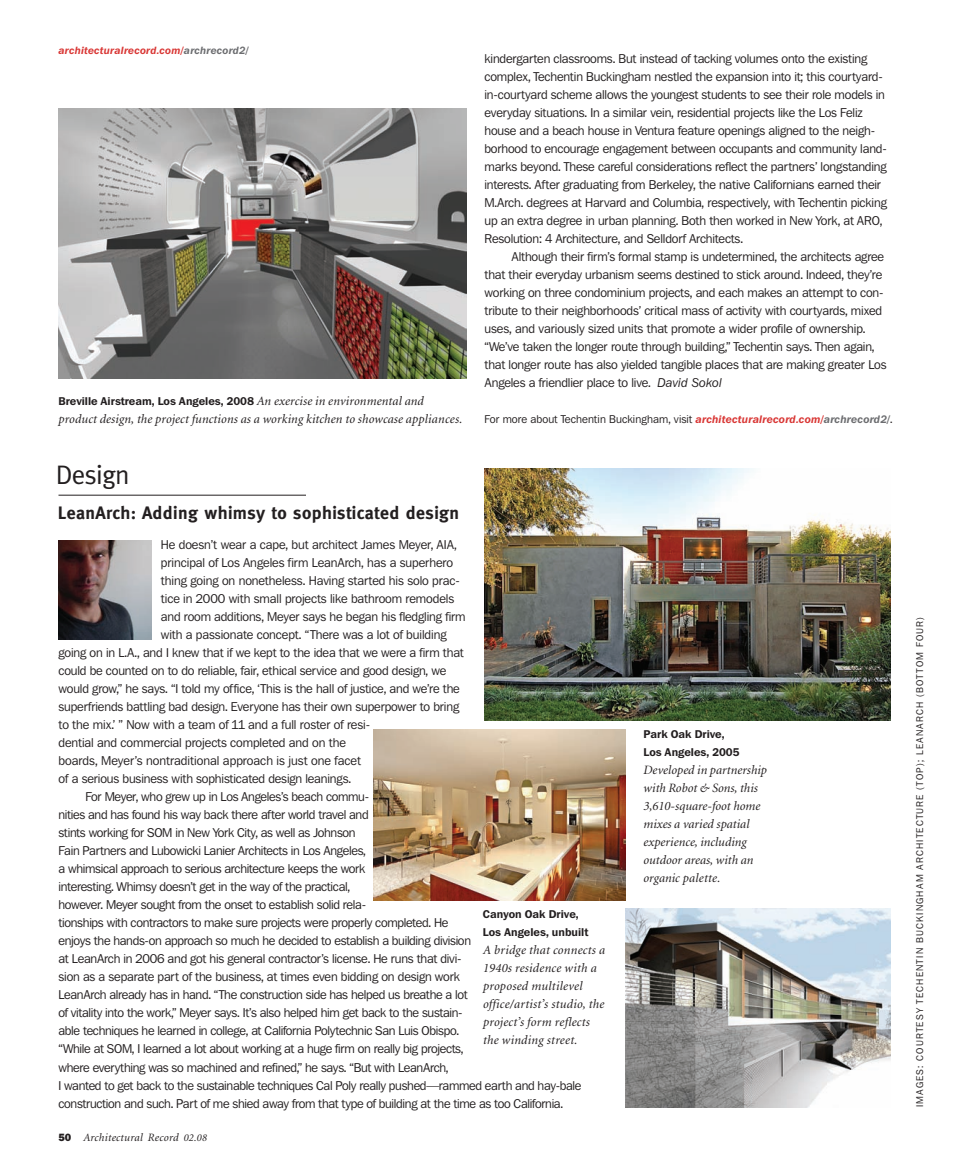
<style>
.page{position:relative;width:972px;height:1175px;background:#fff}
.page>*{position:absolute;margin:0;border:0;box-sizing:border-box;transform-origin:0 0}
.t1{font:27px "Meta";letter-spacing:-.025em;color:#231f20}
.t2{font:700 18px "Meta";letter-spacing:.02em;color:#231f20}
.t3{font:12.75px/18px "Franklin Gothic Kc";letter-spacing:-.01em;color:#231f20}
.t4{font:italic 12.75px/18px "Minion";letter-spacing:.01em;color:#231f20}
.t5{font:600 11.25px/18px "Franklin Gothic Kc";color:#231f20}
.t6{font:11.25px "Franklin Gothic Kc";letter-spacing:.005em;color:#231f20}
.t7{font:italic 11.25px "Minion";letter-spacing:.025em;color:#231f20}
.t8{font:italic 600 10.5px "Franklin Gothic Kb";letter-spacing:.01em;color:#d93735}
.t9{font:9.75px "Franklin Gothic Kc";letter-spacing:.12em;color:#231f20}
.s1{color:#6c6d70}
.s2{font-family:"Minion";font-weight:400;font-style:italic;font-size:12.75px}
.s3{font-family:"Franklin Gothic Kb";font-style:italic}
.s4{font-family:"Franklin Gothic Kb";font-weight:600;font-style:italic;font-size:10.8px;color:#d93735}
.s5{font-family:"Franklin Gothic Kb";font-weight:600;font-style:italic;font-size:10.8px;color:#6c6d70}
.s6{font-family:"Franklin Gothic IT Cby BT";font-weight:800;font-style:normal;font-size:10.5px}
.s7{font-size:10.5px}
</style>
<div class="page">
<img style="left:484px;top:468px;width:407px;height:252px">
<img style="left:373px;top:729px;width:253px;height:171px">
<img style="left:58px;top:540px;width:94px;height:99px">
<img style="left:58px;top:108px;width:408px;height:270px">
<img style="left:626px;top:908px;width:265px;height:199px">
<hr style="left:58px;top:495px;width:248px;height:1px;background:#231f20">
<p class="t8" style="left:58px;top:47px;width:192px">architecturalrecord.com/<span class="s1">archrecord2/</span></p>
<p class="t5" style="left:58px;top:393px;width:367px">Breville Airstream, Los Angeles, 2008 <span class="s2">An exercise in environmental and</span></p>
<p class="t4" style="left:59px;top:411px;width:405px">product design, the project functions as a working kitchen to showcase appliances.</p>
<h1 class="t1" style="left:56px;top:459px;width:75px">Design</h1>
<h2 class="t2" style="left:58px;top:502px;width:403px">LeanArch: Adding whimsy to sophisticated design</h2>
<p class="t3" style="left:484px;top:51px;width:404px">kindergarten classrooms. But instead of tacking volumes onto the existing complex, Techentin Buckingham nestled the expansion into it; this courtyard&shy;in-courtyard scheme allows the youngest students to see their role models in everyday situations. In a similar vein, residential projects like the Los Feliz house and a beach house in Ventura feature openings aligned to the neigh&shy;borhood to encourage engagement between occupants and community land&shy;marks beyond. These careful considerations reflect the partners’ longstanding interests. After graduating from Berkeley, the native Californians earned their M.Arch. degrees at Harvard and Columbia, respectively, with Techentin picking up an extra degree in urban planning. Both then worked in New York, at ARO, Resolution: 4 Architecture, and Selldorf Architects.</p>
<p class="t3" style="left:484px;top:249px;width:404px;text-indent:27px">Although their firm’s formal stamp is undetermined, the architects agree that their everyday urbanism seems destined to stick around. Indeed, they’re working on three condominium projects, and each makes an attempt to con&shy;tribute to their neighborhoods’ critical mass of activity with courtyards, mixed uses, and variously sized units that promote a wider profile of ownership. “We’ve taken the longer route through building,” Techentin says. Then again, that longer route has also yielded tangible places that are making greater Los Angeles a friendlier place to live. <span class="s3">David Sokol</span></p>
<p class="t6" style="left:484px;top:415px;width:410px">For more about Techentin Buckingham, visit <span class="s4">architecturalrecord.com/</span><span class="s5">archrecord2/</span>.</p>
<p class="t3" style="left:161px;top:537px;width:297px">He doesn’t wear a cape, but architect James Meyer, AIA,</p>
<p class="t3" style="left:161px;top:555px;width:294px">principal of Los Angeles firm LeanArch, has a superhero</p>
<p class="t3" style="left:161px;top:573px;width:300px">thing going on nonetheless. Having started his solo prac-</p>
<p class="t3" style="left:161px;top:591px;width:295px">tice in 2000 with small projects like bathroom remodels</p>
<p class="t3" style="left:161px;top:609px;width:306px">and room additions, Meyer says he began his fledgling firm</p>
<p class="t3" style="left:161px;top:627px;width:287px">with a passionate concept. “There was a lot of building</p>
<p class="t3" style="left:58px;top:645px;width:407px">going on in L.A., and I knew that if we kept to the idea that we were a firm that</p>
<p class="t3" style="left:58px;top:663px;width:389px">could be counted on to do reliable, fair, ethical service and good design, we</p>
<p class="t3" style="left:58px;top:681px;width:403px">would grow,” he says. “I told my office, ‘This is the hall of justice, and we’re the</p>
<p class="t3" style="left:58px;top:699px;width:402px">superfriends battling bad design. Everyone has their own superpower to bring</p>
<p class="t3" style="left:58px;top:717px;width:313px">to the mix.’ ” Now with a team of 11 and a full roster of resi-</p>
<p class="t3" style="left:58px;top:735px;width:289px">dential and commercial projects completed and on the</p>
<p class="t3" style="left:58px;top:753px;width:304px">boards, Meyer’s nontraditional approach is just one facet</p>
<p class="t3" style="left:58px;top:771px;width:294px">of a serious business with sophisticated design leanings.</p>
<p class="t3" style="left:86px;top:789px;width:285px">For Meyer, who grew up in Los Angeles’s beach commu-</p>
<p class="t3" style="left:58px;top:807px;width:312px">nities and has found his way back there after world travel and</p>
<p class="t3" style="left:59px;top:825px;width:299px">stints working for SOM in New York City, as well as Johnson</p>
<p class="t3" style="left:59px;top:843px;width:309px">Fain Partners and Lubowicki Lanier Architects in Los Angeles,</p>
<p class="t3" style="left:59px;top:861px;width:308px">a whimsical approach to serious architecture keeps the work</p>
<p class="t3" style="left:59px;top:879px;width:293px">interesting. Whimsy doesn’t get in the way of the practical,</p>
<p class="t3" style="left:59px;top:897px;width:309px">however. Meyer sought from the onset to establish solid rela-</p>
<p class="t3" style="left:59px;top:915px;width:391px">tionships with contractors to make sure projects were properly completed. He</p>
<p class="t3" style="left:59px;top:933px;width:414px">enjoys the hands-on approach so much he decided to establish a building division</p>
<p class="t3" style="left:58px;top:951px;width:405px">at LeanArch in 2006 and got his general contractor’s license. He runs that divi-</p>
<p class="t3" style="left:58px;top:969px;width:403px">sion as a separate part of the business, at times even bidding on design work</p>
<p class="t3" style="left:58px;top:987px;width:411px">LeanArch already has in hand. “The construction side has helped us breathe a lot</p>
<p class="t3" style="left:59px;top:1005px;width:406px">of vitality into the work,” Meyer says. It’s also helped him get back to the sustain-</p>
<p class="t3" style="left:59px;top:1023px;width:402px">able techniques he learned in college, at California Polytechnic San Luis Obispo.</p>
<p class="t3" style="left:59px;top:1041px;width:407px">“While at SOM, I learned a lot about working at a huge firm on really big projects,</p>
<p class="t3" style="left:59px;top:1059px;width:392px">where everything was so machined and refined,” he says. “But with LeanArch,</p>
<p class="t3" style="left:59px;top:1077px;width:525px">I wanted to get back to the sustainable techniques Cal Poly really pushed—rammed earth and hay-bale</p>
<p class="t3" style="left:59px;top:1095px;width:506px">construction and such. Part of me shied away from that type of building at the time as too California.</p>
<p class="t5" style="left:483px;top:906px;width:107px">Canyon Oak Drive,<br>Los Angeles, unbuilt</p>
<p class="t4" style="left:483px;top:942px;width:124px">A bridge that connects a<br>1940s residence with a proposed multilevel office/artist’s studio, the project’s form reflects the winding street.</p>
<p class="t7" style="left:58px;top:1132px;width:150px"><span class="s6">50</span> Architectural Record <span class="s7">02.08</span></p>
<p class="t5" style="left:644px;top:726px;width:98px">Park Oak Drive,<br>Los Angeles, 2005</p>
<p class="t4" style="left:644px;top:761px;width:125px">Developed in partnership with Robot &amp; Sons, this<br>3,610-square-foot home mixes a varied spatial experience, including outdoor areas, with an organic palette.</p>
<p class="t9" style="left:916px;top:1107px;width:492px;rotate:-90deg">IMAGES: COURTESY TECHENTIN BUCKINGHAM ARCHITECTURE (TOP); LEANARCH (BOTTOM FOUR)</p>
</div>
